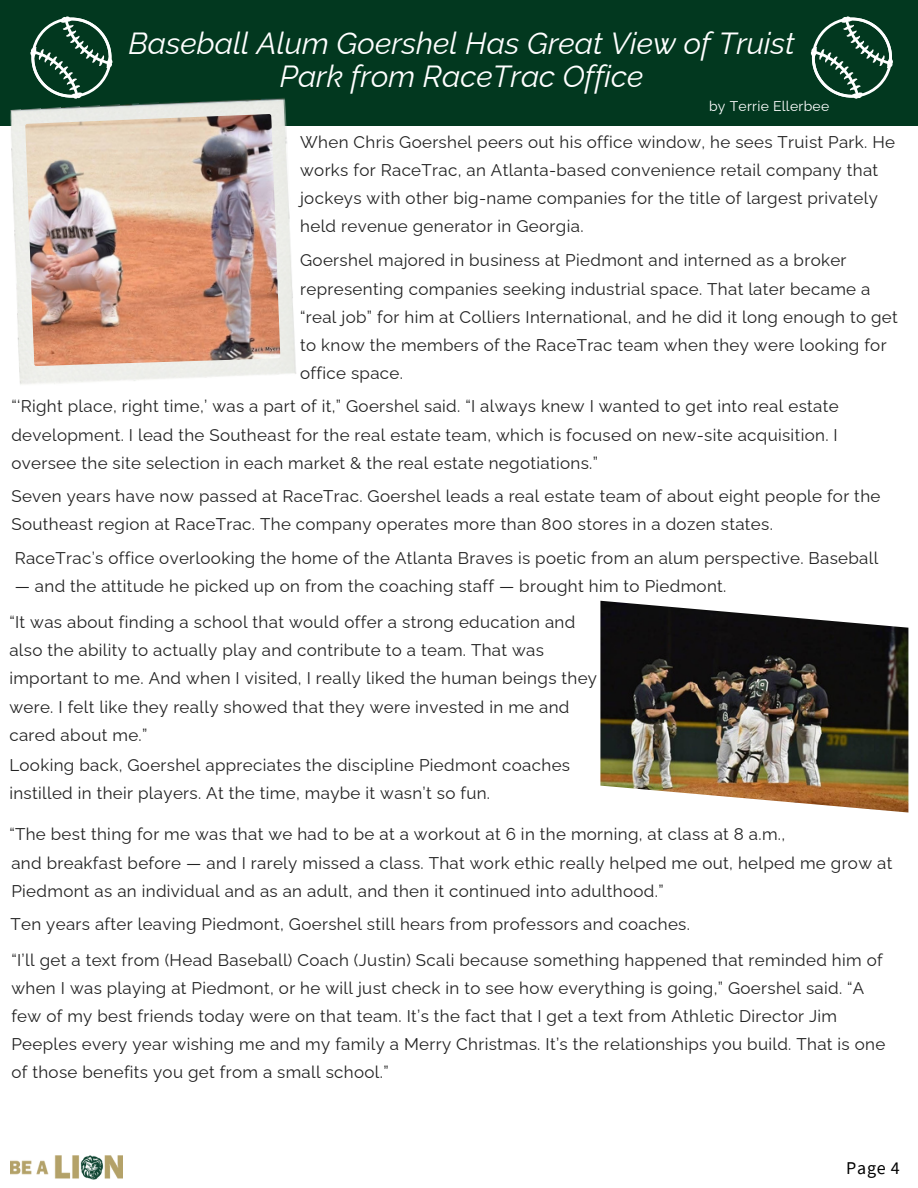
<style>
.page{position:relative;width:918px;height:1188px;background:#fff}
.page>*{position:absolute;margin:0;border:0;box-sizing:border-box;transform-origin:0 0}
.t1{font:italic 30.6px/32.7px "Raleway";color:#fff;text-align:center}
.t2{font:18px "Source Sans Pro";color:#000}
.t3{font:16.95px/28.2px "Raleway";letter-spacing:.02em;color:#222}
.t4{font:13.95px "Raleway";letter-spacing:.02em;color:#fff}
</style>
<div class="page">
<img style="left:10px;top:1155px;width:113px;height:24px">
<div style="left:0;top:0;width:918px;height:126px;background:#02381f"></div>
<img style="left:10px;top:98px;width:286px;height:287px">
<img style="left:25px;top:114px;width:255px;height:252px">
<img style="left:600px;top:601px;width:308px;height:212px">
<svg style="left:811px;top:16px;width:82px;height:83px"></svg>
<svg style="left:30px;top:16px;width:83px;height:83px"></svg>
<h2 class="t1" style="left:128px;top:27px;width:668px">Baseball Alum Goershel Has Great View of Truist<br>Park from RaceTrac Office</h2>
<h2 class="t4" style="left:709px;top:98px;width:122px">by Terrie Ellerbee</h2>
<p class="t3" style="left:300px;top:128px;width:597px">When Chris Goershel peers out his office window, he sees Truist Park. He works for RaceTrac, an Atlanta-based convenience retail company that jockeys with other big-name companies for the title of largest privately held revenue generator in Georgia.</p>
<h2 class="t3" style="left:300px;top:246px;width:599px">Goershel majored in business at Piedmont and interned as a broker representing companies seeking industrial space. That later became a “real job” for him at Colliers International, and he did it long enough to get to know the members of the RaceTrac team when they were looking for office space.</h2>
<h2 class="t3" style="left:11px;top:392px;width:829px;text-align:justify">“‘Right place, right time,’ was a part of it,” Goershel said. “I always knew I wanted to get into real estate development. I lead the Southeast for the real estate team, which is focused on new-site acquisition. I oversee the site selection in each market &amp; the real estate negotiations.”</h2>
<h2 class="t3" style="left:11px;top:482px;width:871px">Seven years have now passed at RaceTrac. Goershel leads a real estate team of about eight people for the<br>Southeast region at RaceTrac. The company operates more than 800 stores in a dozen states.</h2>
<h2 class="t3" style="left:15px;top:544px;width:865px">RaceTrac’s office overlooking the home of the Atlanta Braves is poetic from an alum perspective. Baseball</h2>
<h2 class="t3" style="left:15px;top:572px;width:713px">— and the attitude he picked up on from the coaching staff — brought him to Piedmont.</h2>
<p class="t3" style="left:9px;top:608px;width:589px">“It was about finding a school that would offer a strong education and also the ability to actually play and contribute to a team. That was important to me. And when I visited, I really liked the human beings they were. I felt like they really showed that they were invested in me and cared about me.”</p>
<h2 class="t3" style="left:9px;top:751px;width:562px">Looking back, Goershel appreciates the discipline Piedmont coaches instilled in their players. At the time, maybe it wasn’t so fun.</h2>
<h2 class="t3" style="left:9px;top:820px;width:777px">“The best thing for me was that we had to be at a workout at 6 in the morning, at class at 8 a.m.,</h2>
<h2 class="t3" style="left:11px;top:849px;width:883px">and breakfast before — and I rarely missed a class. That work ethic really helped me out, helped me grow at<br>Piedmont as an individual and as an adult, and then it continued into adulthood.”</h2>
<p class="t3" style="left:10px;top:910px;width:681px">Ten years after leaving Piedmont, Goershel still hears from professors and coaches.</p>
<h1 class="t3" style="left:11px;top:946px;width:875px">“I’ll get a text from (Head Baseball) Coach (Justin) Scali because something happened that reminded him of when I was playing at Piedmont, or he will just check in to see how everything is going,” Goershel said. “A few of my best friends today were on that team. It’s the fact that I get a text from Athletic Director Jim Peeples every year wishing me and my family a Merry Christmas. It’s the relationships you build. That is one of those benefits you get from a small school.”</h1>
<p class="t2" style="left:846px;top:1156px;width:55px">Page 4</p>
</div>
